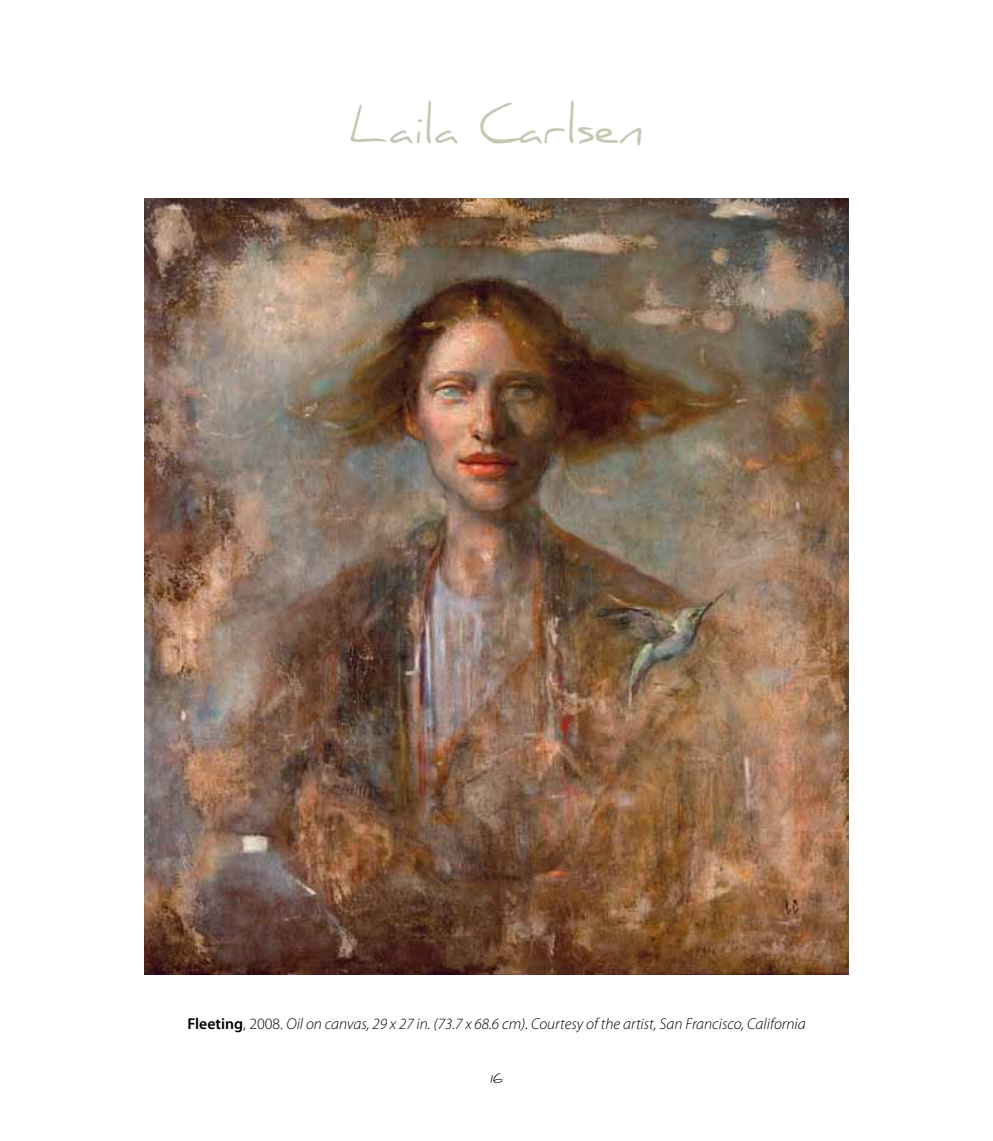
<style>
.page{position:relative;width:993px;height:1141px;background:#fff}
.page>*{position:absolute;margin:0;border:0;box-sizing:border-box;transform-origin:0 0}
.t1{font:47.95px "Daniel";color:#c6c7b3}
.t2{font:italic 300 15.75px "Myriad Pro";color:#000}
.t3{font:12.25px "Daniel";color:#000}
.s1{font-weight:600;font-style:normal}
.s2{font-style:normal}
</style>
<div class="page">
<img style="left:144px;top:198px;width:704px;height:777px">
<h1 class="t1" style="left:349px;top:98px;width:296px">Laila Carlsen</h1>
<p class="t2" style="left:187px;top:1014px;width:619px"><span class="s1">Fleeting</span><span class="s2">, 2008.</span> Oil on canvas, 29 x 27 in. (73.7 x 68.6 cm). Courtesy of the artist, San Francisco, California</p>
<p class="t3" style="left:490px;top:1071px;width:14px">16</p>
</div>
